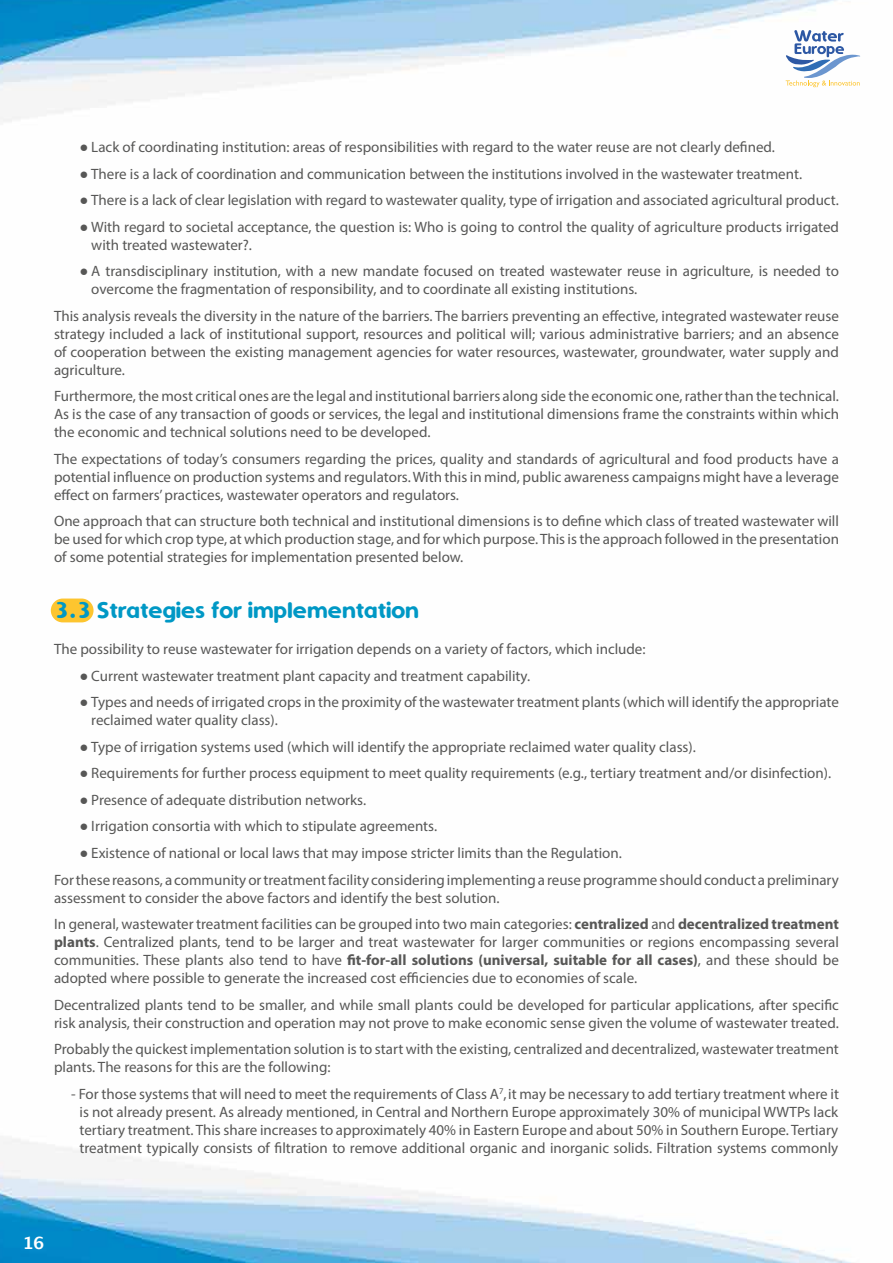
<style>
.page{position:relative;width:893px;height:1263px;background:#fff}
.page>*{position:absolute;margin:0;border:0;box-sizing:border-box;transform-origin:0 0}
.t1{font:24px "Simply Rounded";color:#0098c5}
.t2{font:700 16.95px "Lucida Grande";color:#fff}
.t3{font:15px/18px "Myriad Pro";color:#575756}
.s1{font-family:"Arial";font-weight:700}
.s2{font-weight:700}
</style>
<div class="page">
<img style="left:0;top:0;width:861px;height:1263px">
<svg style="left:786px;top:30px;width:74px;height:57px"></svg>
<div style="left:51px;top:598px;width:43px;height:24px;background:#fdc52f;border-radius:12px"></div>
<p class="t3" style="left:80px;top:138px;width:697px"><span class="s1">●</span> Lack of coordinating institution: areas of responsibilities with regard to the water reuse are not clearly defined.</p>
<p class="t3" style="left:80px;top:165px;width:724px"><span class="s1">●</span> There is a lack of coordination and communication between the institutions involved in the wastewater treatment.</p>
<p class="t3" style="left:80px;top:191px;width:761px"><span class="s1">●</span> There is a lack of clear legislation with regard to wastewater quality, type of irrigation and associated agricultural product.</p>
<p class="t3" style="left:91px;top:218px;width:749px;text-indent:-12px"><span class="s1">●</span> With regard to societal acceptance, the question is: Who is going to control the quality of agriculture products irrigated with treated wastewater?.</p>
<p class="t3" style="left:91px;top:262px;width:749px;text-indent:-12px"><span class="s1">●</span> A transdisciplinary institution, with a new mandate focused on treated wastewater reuse in agriculture, is needed to overcome the fragmentation of responsibility, and to coordinate all existing institutions.</p>
<p class="t3" style="left:54px;top:307px;width:786px;text-align:justify">This analysis reveals the diversity in the nature of the barriers. The barriers preventing an effective, integrated wastewater reuse strategy included a lack of institutional support, resources and political will; various administrative barriers; and an absence of cooperation between the existing management agencies for water resources, wastewater, groundwater, water supply and agriculture.</p>
<p class="t3" style="left:54px;top:387px;width:786px;text-align:justify">Furthermore, the most critical ones are the legal and institutional barriers along side the economic one, rather than the technical.<br>As is the case of any transaction of goods or services, the legal and institutional dimensions frame the constraints within which the economic and technical solutions need to be developed.</p>
<p class="t3" style="left:54px;top:450px;width:786px;text-align:justify">The expectations of today’s consumers regarding the prices, quality and standards of agricultural and food products have a potential influence on production systems and regulators. With this in mind, public awareness campaigns might have a leverage effect on farmers’ practices, wastewater operators and regulators.</p>
<p class="t3" style="left:54px;top:512px;width:786px;text-align:justify">One approach that can structure both technical and institutional dimensions is to define which class of treated wastewater will be used for which crop type, at which production stage, and for which purpose. This is the approach followed in the presentation of some potential strategies for implementation presented below.</p>
<h1 class="t1" style="left:54px;top:598px;width:366px">3.3 Strategies for implementation</h1>
<p class="t3" style="left:54px;top:640px;width:593px">The possibility to reuse wastewater for irrigation depends on a variety of factors, which include:</p>
<p class="t3" style="left:80px;top:667px;width:452px"><span class="s1">●</span> Current wastewater treatment plant capacity and treatment capability.</p>
<p class="t3" style="left:91px;top:693px;width:749px;text-indent:-12px"><span class="s1">●</span> Types and needs of irrigated crops in the proximity of the wastewater treatment plants (which will identify the appropriate reclaimed water quality class).</p>
<p class="t3" style="left:80px;top:738px;width:618px"><span class="s1">●</span> Type of irrigation systems used (which will identify the appropriate reclaimed water quality class).</p>
<p class="t3" style="left:80px;top:764px;width:753px"><span class="s1">●</span> Requirements for further process equipment to meet quality requirements (e.g., tertiary treatment and/or disinfection).</p>
<p class="t3" style="left:80px;top:791px;width:288px"><span class="s1">●</span> Presence of adequate distribution networks.</p>
<p class="t3" style="left:80px;top:817px;width:359px"><span class="s1">●</span> Irrigation consortia with which to stipulate agreements.</p>
<p class="t3" style="left:54px;top:839px;width:786px;line-height:26.5px;text-indent:26px"><span class="s1">●</span> Existence of national or local laws that may impose stricter limits than the Regulation.<br>For these reasons, a community or treatment facility considering implementing a reuse programme should conduct a preliminary</p>
<p class="t3" style="left:54px;top:884px;width:786px;line-height:26.5px">assessment to consider the above factors and identify the best solution.<br>In general, wastewater treatment facilities can be grouped into two main categories: <span class="s2">centralized</span> and <span class="s2">decentralized treatment</span></p>
<p class="t3" style="left:54px;top:933px;width:786px;text-align:justify"><span class="s2">plants</span>. Centralized plants, tend to be larger and treat wastewater for larger communities or regions encompassing several communities. These plants also tend to have <span class="s2">fit-for-all solutions (universal, suitable for all cases)</span>, and these should be adopted where possible to generate the increased cost efficiencies due to economies of scale.</p>
<p class="t3" style="left:54px;top:995px;width:786px">Decentralized plants tend to be smaller, and while small plants could be developed for particular applications, after specific risk analysis, their construction and operation may not prove to make economic sense given the volume of wastewater treated.</p>
<p class="t3" style="left:54px;top:1040px;width:786px">Probably the quickest implementation solution is to start with the existing, centralized and decentralized, wastewater treatment plants. The reasons for this are the following:</p>
<p class="t3" style="left:71px;top:1084px;width:769px;text-align:center">- For those systems that will need to meet the requirements of Class A<sup>7</sup>,it may be necessary to add tertiary treatment where it is not already present. As already mentioned, in Central and Northern Europe approximately 30% of municipal WWTPs lack tertiary treatment. This share increases to approximately 40% in Eastern Europe and about 50% in Southern Europe. Tertiary treatment typically consists of filtration to remove additional organic and inorganic solids. Filtration systems commonly</p>
<p class="t2" style="left:23px;top:1231px;width:23px">16</p>
</div>
